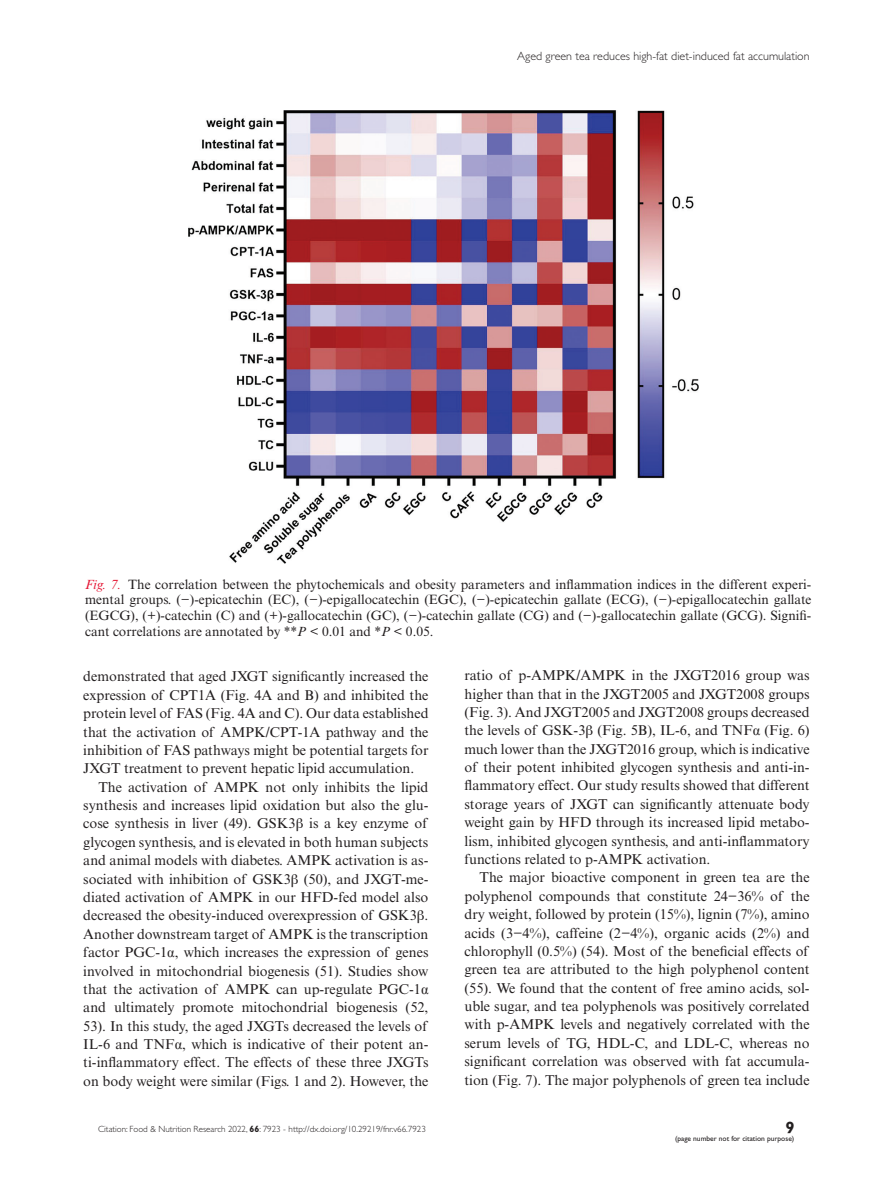
<style>
.page{position:relative;width:893px;height:1191px;background:#fff}
.page>*{position:absolute;margin:0;border:0;box-sizing:border-box;transform-origin:0 0}
.t1{font:700 16.5px "Gill Sans Std";color:#231f20}
.TXI{font:14.25px/18.5px "Times New Roman MT Std";color:#231f20;text-align:justify}
.FC{font:13.5px/15.8px "Times New Roman MT Std";color:#231f20;text-align:justify}
.t2{font:300 12px "Gill Sans Std";color:#231f20}
.t3{font:300 9px "Gill Sans Std";color:#231f20}
.t4{font:7.5px "Gill Sans Std";color:#231f20}
.s1{font-style:italic;color:#e51836}
.s2{font-style:italic}
.s3{font-family:"Times New Roman"}
.s4{font-weight:700}
</style>
<div class="page">
<img style="left:188px;top:111px;width:511px;height:453px">
<p class="t2" style="left:517px;top:50px;width:294px">Aged green tea reduces high-fat diet-induced fat accumulation</p>
<p class="FC" style="left:85px;top:576px;width:728px"><span class="s1">Fig. 7.</span> The correlation between the phytochemicals and obesity parameters and inflammation indices in the different experi&shy;mental groups. (−)-epicatechin (EC), (−)-epigallocatechin (EGC), (−)-epicatechin gallate (ECG), (−)-epigallocatechin gallate (EGCG), (+)-catechin (C) and (+)-gallocatechin (GC), (−)-catechin gallate (CG) and (−)-gallocatechin gallate (GCG). Signifi&shy;cant correlations are annotated by **<span class="s2">P</span> &lt; 0.01 and *<span class="s2">P</span> &lt; 0.05.</p>
<p class="TXI" style="left:83px;top:667px;width:347px">demonstrated that aged JXGT significantly increased the expression of CPT1A (Fig. 4A and B) and inhibited the protein level of FAS (Fig. 4A and C). Our data established that the activation of AMPK/CPT-1A pathway and the inhibition of FAS pathways might be potential targets for JXGT treatment to prevent hepatic lipid accumulation.</p>
<p class="TXI" style="left:83px;top:777px;width:347px;text-indent:15px">The activation of AMPK not only inhibits the lipid synthesis and increases lipid oxidation but also the glu&shy;cose synthesis in liver (49). GSK3 is a key enzyme of glycogen synthesis, and is elevated in both human subjects and animal models with diabetes. AMPK activation is as&shy;sociated with inhibition of GSK3 (50), and JXGT-me&shy;diated activation of AMPK in our HFD-fed model also decreased the obesity-induced overexpression of GSK3 .<br>Another downstream target of AMPK is the transcription factor PGC-1<span class="s3">α</span>, which increases the expression of genes involved in mitochondrial biogenesis (51). Studies show that the activation of AMPK can up-regulate PGC-1<span class="s3">α </span>and ultimately promote mitochondrial biogenesis (52, 53). In this study, the aged JXGTs decreased the levels of IL-6 and TNF<span class="s3">α</span>, which is indicative of their potent an&shy;ti-inflammatory effect. The effects of these three JXGTs on body weight were similar (Figs. 1 and 2). However, the</p>
<p class="TXI" style="left:464px;top:666px;width:347px">ratio of p-AMPK/AMPK in the JXGT2016 group was higher than that in the JXGT2005 and JXGT2008 groups (Fig. 3). And JXGT2005 and JXGT2008 groups decreased the levels of GSK-3 (Fig. 5B), IL-6, and TNF<span class="s3">α</span> (Fig. 6) much lower than the JXGT2016 group, which is indicative of their potent inhibited glycogen synthesis and anti-in&shy;flammatory effect. Our study results showed that different storage years of JXGT can significantly attenuate body weight gain by HFD through its increased lipid metabo&shy;lism, inhibited glycogen synthesis, and anti-inflammatory functions related to p-AMPK activation.</p>
<p class="TXI" style="left:464px;top:868px;width:347px;text-indent:15px">The major bioactive component in green tea are the polyphenol compounds that constitute 24−36% of the dry weight, followed by protein (15%), lignin (7%), amino acids (3−4%), caffeine (2−4%), organic acids (2%) and chlorophyll (0.5%) (54). Most of the beneficial effects of green tea are attributed to the high polyphenol content (55). We found that the content of free amino acids, sol&shy;uble sugar, and tea polyphenols was positively correlated with p-AMPK levels and negatively correlated with the serum levels of TG, HDL-C, and LDL-C, whereas no significant correlation was observed with fat accumula&shy;tion (Fig. 7). The major polyphenols of green tea include</p>
<p class="t3" style="left:98px;top:1124px;width:329px">Citation: Food &amp; Nutrition Research 2022, <span class="s4">66</span>: 7923 - http://dx.doi.org/10.29219/fnr.v66.7923</p>
<p class="t1" style="left:785px;top:1118px;width:11px">9</p>
<p class="t4" style="left:675px;top:1134px;width:121px">(page number not for citation purpose)</p>
</div>
